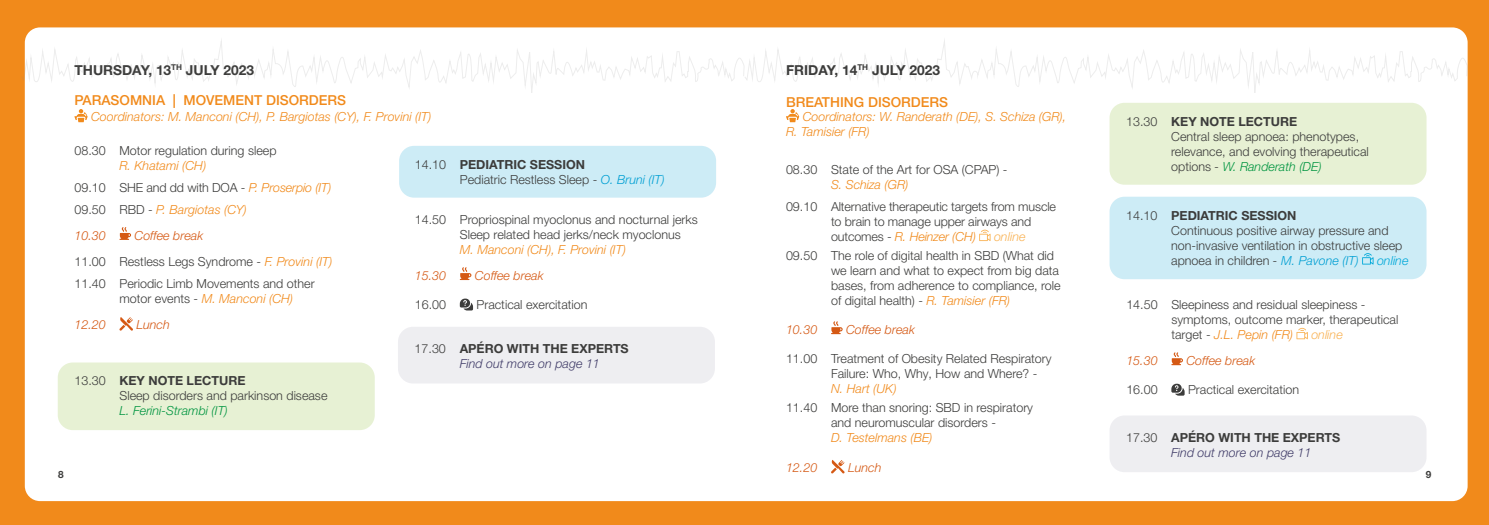
<style>
.page{position:relative;width:1489px;height:525px;background:#fff}
.page>*{position:absolute;margin:0;border:0;box-sizing:border-box;transform-origin:0 0}
.t1{font:500 13.75px "Helvetica Neue LT Pro";color:#f18a1b}
.t2{font:700 13.75px "Helvetica Neue LT Pro";color:#3c3c3b}
.t3{font:300 12.5px/15px "Helvetica Neue LT Pro";color:#3c3c3b}
.t4{font:italic 300 12.5px/22.1px "Helvetica Neue LT Pro";color:#f18a1b}
.t5{font:700 12.5px/15px "Helvetica Neue LT Pro";color:#3c3c3b}
.t6{font:italic 300 12.5px "Helvetica Neue LT Pro";color:#d55914}
.t7{font:italic 300 12.5px "Helvetica Neue LT Pro";color:#009540}
.t8{font:italic 300 12.5px "Helvetica Neue LT Pro";color:#f9b356}
.t9{font:italic 300 12.5px "Helvetica Neue LT Pro";color:#00a8d9}
.t10{font:700 10px "Helvetica Neue LT Pro";color:#3c3c3b}
.s1{font-style:normal;color:#3c3c3b}
.s2{font-style:italic;color:#f18a1b}
.s3{font-weight:700}
.s4{font-style:italic}
.s5{font-style:italic;color:#009540}
.s6{font-style:italic;color:#009fd3}
.s7{font-style:italic;color:#d55914}
.s8{font-weight:300}
.s9{font-weight:300;font-style:italic;color:#403c68}
</style>
<div class="page">
<div style="left:0;top:0;width:1488px;height:524px;background:#f18a1b"></div>
<div style="left:25px;top:27px;width:1442px;height:474px;background:#fff;border-radius:15px"></div>
<svg style="left:745px;top:32px;width:722px;height:61px"></svg>
<div style="left:58px;top:362px;width:317px;height:68px;background:#e7f1d4;border-radius:15px"></div>
<div style="left:399px;top:146px;width:317px;height:51px;background:#cdecf6;border-radius:15px"></div>
<svg style="left:74px;top:109px;width:14px;height:13px"></svg>
<svg style="left:119px;top:227px;width:12px;height:13px"></svg>
<svg style="left:119px;top:317px;width:14px;height:13px"></svg>
<svg style="left:460px;top:267px;width:11px;height:13px"></svg>
<svg style="left:460px;top:298px;width:13px;height:12px"></svg>
<div style="left:1109px;top:196px;width:317px;height:83px;background:#cdecf6;border-radius:15px"></div>
<svg style="left:786px;top:109px;width:13px;height:13px"></svg>
<svg style="left:979px;top:229px;width:11px;height:12px"></svg>
<svg style="left:831px;top:321px;width:11px;height:13px"></svg>
<svg style="left:831px;top:460px;width:13px;height:13px"></svg>
<svg style="left:1296px;top:328px;width:11px;height:11px"></svg>
<svg style="left:1171px;top:352px;width:11px;height:13px"></svg>
<svg style="left:1171px;top:383px;width:13px;height:12px"></svg>
<div style="left:1109px;top:103px;width:317px;height:82px;background:#e7f1d4;border-radius:15px"></div>
<svg style="left:1362px;top:253px;width:11px;height:11px"></svg>
<svg style="left:22px;top:32px;width:722px;height:62px"></svg>
<div style="left:398px;top:326px;width:317px;height:57px;background:#eeeef1;border-radius:15px"></div>
<div style="left:1109px;top:415px;width:317px;height:57px;background:#eeeef1;border-radius:15px"></div>
<p class="t2" style="left:74px;top:61px;width:181px">THURSDAY, 13<sup>TH</sup> JULY 2023</p>
<p class="t1" style="left:74px;top:92px;width:273px">PARASOMNIA | MOVEMENT DISORDERS</p>
<p class="t4" style="left:91px;top:105px;width:342px">Coordinators: M. Manconi (CH), P. Bargiotas (CY), F. Provini (IT)</p>
<p class="t3" style="left:74px;top:142px;width:203px">08.30 Motor regulation during sleep</p>
<p class="t4" style="left:74px;top:154px;width:258px;text-indent:45px">R. Khatami (CH)<br><span class="s1">09.10 SHE and dd with DOA -</span> P. Proserpio (IT)<br><span class="s1">09.50 RBD -</span> P. Bargiotas (CY)</p>
<p class="t6" style="left:74px;top:228px;width:33px">10.30</p>
<p class="t2" style="left:786px;top:61px;width:156px">FRIDAY, 14<sup>TH</sup> JULY 2023</p>
<p class="t1" style="left:786px;top:93px;width:163px">BREATHING DISORDERS</p>
<p class="t4" style="left:786px;top:109px;width:282px;line-height:15px;text-indent:17px">Coordinators: W. Randerath (DE), S. Schiza (GR),<br>R. Tamisier (FR)</p>
<p class="t3" style="left:786px;top:161px;width:223px">08.30 State of the Art for OSA (CPAP) -</p>
<p class="t4" style="left:831px;top:173px;width:79px">S. Schiza (GR)</p>
<p class="t3" style="left:831px;top:199px;width:226px;text-indent:-45px">09.10 Alternative therapeutic targets from muscle to brain to manage upper airways and outcomes - <span class="s2">R. Heinzer (CH)</span></p>
<p class="t3" style="left:1171px;top:113px;width:199px;text-indent:-45px">13.30 <span class="s3">KEY NOTE LECTURE<br></span>Central sleep apnoea: phenotypes, relevance, and evolving therapeutical options <span class="s4">-</span> <span class="s5">W. Randerath (DE)</span></p>
<p class="t3" style="left:1171px;top:207px;width:233px;text-indent:-45px">14.10 <span class="s3">PEDIATRIC SESSION<br></span>Continuous positive airway pressure and non-invasive ventilation in obstructive sleep apnoea in children <span class="s4">-</span> <span class="s6">M. Pavone (IT)</span></p>
<p class="t3" style="left:460px;top:156px;width:206px;text-indent:-45px">14.10 <span class="s3">PEDIATRIC SESSION<br></span>Pediatric Restless Sleep - <span class="s6">O. Bruni (IT)</span></p>
<p class="t3" style="left:460px;top:212px;width:239px;text-indent:-45px">14.50 Propriospinal myoclonus and nocturnal jerks<br>Sleep related head jerks/neck myoclonus</p>
<p class="t4" style="left:460px;top:238px;width:168px">M. Manconi (CH), F. Provini (IT)</p>
<p class="t6" style="left:415px;top:268px;width:33px">15.30</p>
<p class="t6" style="left:475px;top:268px;width:70px">Coffee break</p>
<p class="t3" style="left:415px;top:297px;width:33px">16.00</p>
<p class="t3" style="left:476px;top:297px;width:112px">Practical exercitation</p>
<p class="t3" style="left:74px;top:222px;width:259px;line-height:25.6px;text-indent:60px"><span class="s7">Coffee break<br></span>11.00 Restless Legs Syndrome - <span class="s2">F. Provini (IT)</span></p>
<p class="t3" style="left:119px;top:275px;width:197px;text-indent:-45px">11.40 Periodic Limb Movements and other motor events - <span class="s2">M. Manconi (CH)</span></p>
<p class="t6" style="left:74px;top:317px;width:33px">12.20</p>
<p class="t6" style="left:136px;top:317px;width:35px">Lunch</p>
<p class="t8" style="left:993px;top:229px;width:33px">online</p>
<p class="t3" style="left:831px;top:247px;width:231px;text-indent:-45px">09.50 The role of digital health in SBD (What did we learn and what to expect from big data bases, from adherence to compliance, role of digital health) - <span class="s2">R. Tamisier (FR)</span></p>
<p class="t6" style="left:786px;top:322px;width:33px">10.30</p>
<p class="t6" style="left:846px;top:322px;width:70px">Coffee break</p>
<p class="t3" style="left:831px;top:351px;width:222px;text-indent:-45px">11.00 Treatment of Obesity Related Respiratory<br>Failure: Who, Why, How and Where? -</p>
<p class="t4" style="left:831px;top:377px;width:67px">N. Hart (UK)</p>
<p class="t3" style="left:831px;top:399px;width:203px;text-indent:-45px">11.40 More than snoring: SBD in respiratory and neuromuscular disorders -</p>
<p class="t4" style="left:831px;top:426px;width:103px">D. Testelmans (BE)</p>
<p class="t6" style="left:786px;top:460px;width:33px">12.20</p>
<p class="t6" style="left:848px;top:460px;width:35px">Lunch</p>
<p class="t9" style="left:1376px;top:252px;width:33px">online</p>
<p class="t3" style="left:1171px;top:297px;width:228px;text-indent:-45px">14.50 Sleepiness and residual sleepiness - symptoms, outcome marker, therapeutical target - <span class="s2">J.L. Pepin (FR)</span></p>
<p class="t8" style="left:1311px;top:327px;width:33px">online</p>
<p class="t5" style="left:459px;top:341px;width:170px;text-indent:-45px"><span class="s8">17.30</span> APÉRO WITH THE EXPERTS<br><span class="s9">Find out more on page 11</span></p>
<p class="t6" style="left:1126px;top:353px;width:33px">15.30</p>
<p class="t6" style="left:1186px;top:353px;width:70px">Coffee break</p>
<p class="t3" style="left:1126px;top:382px;width:33px">16.00</p>
<p class="t3" style="left:1187px;top:382px;width:112px">Practical exercitation</p>
<p class="t3" style="left:119px;top:373px;width:209px;text-indent:-45px">13.30 <span class="s3">KEY NOTE LECTURE<br></span>Sleep disorders and parkinson disease</p>
<p class="t7" style="left:119px;top:403px;width:110px">L. Ferini-Strambi (IT)</p>
<p class="t5" style="left:1171px;top:429px;width:170px;text-indent:-45px"><span class="s8">17.30</span> APÉRO WITH THE EXPERTS<br><span class="s9">Find out more on page 11</span></p>
<p class="t10" style="left:58px;top:467px;width:7px">8</p>
<p class="t10" style="left:1425px;top:467px;width:7px">9</p>
</div>
